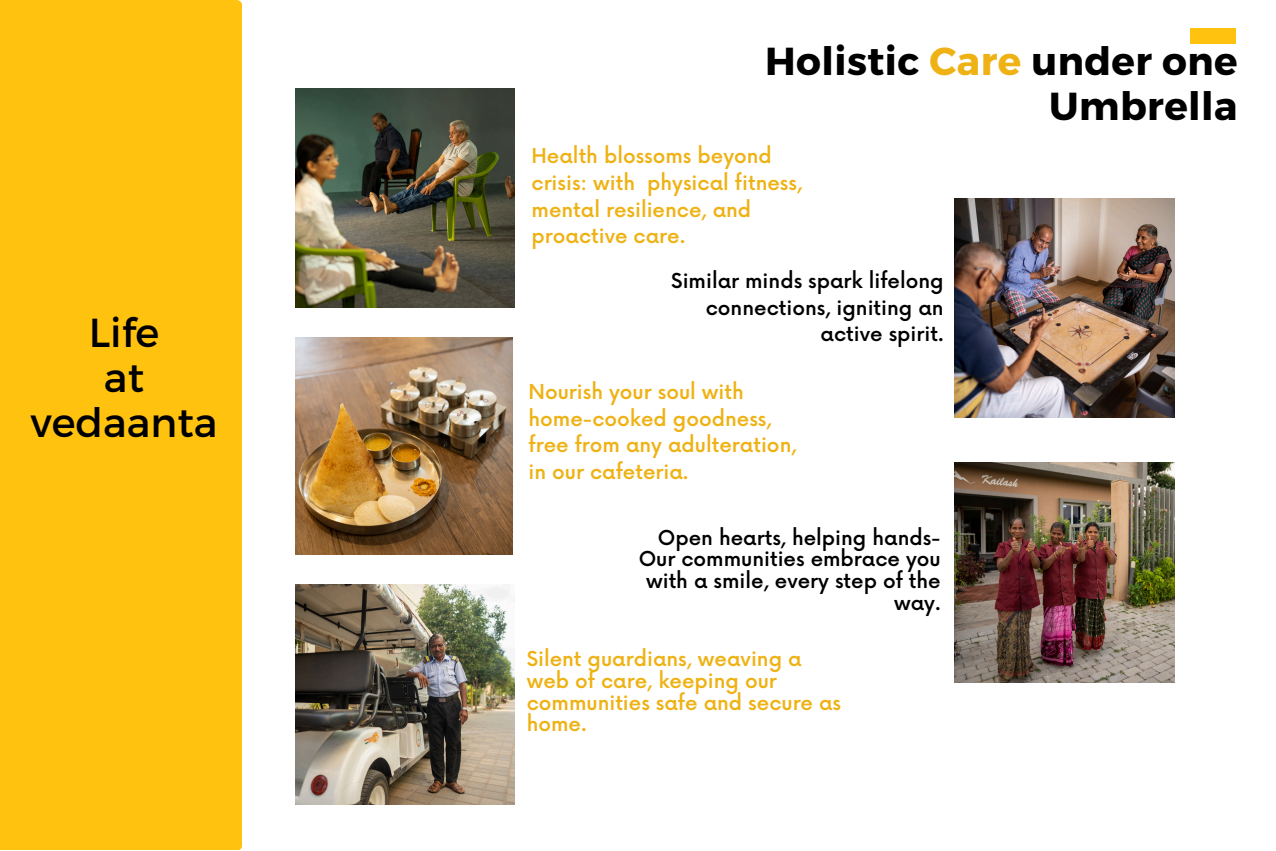
<style>
.page{position:relative;width:1276px;height:851px;background:#fff}
.page>*{position:absolute;margin:0;border:0;box-sizing:border-box;transform-origin:0 0}
.t1{font:40.5px/45px "Montserrat";color:#000;text-align:center}
.t2{font:700 39px/45px "Montserrat";letter-spacing:.01em;color:#000;text-align:right}
.t3{font:500 20.1px/26.7px "Now";color:#efb214}
.t4{font:500 20.1px/21.6px "Now";color:#000;text-align:right}
.s1{color:#efb214}
</style>
<div class="page">
<div style="left:0;top:0;width:241px;height:849px;background:#fec20f"></div>
<img style="left:295px;top:585px;width:219px;height:219px">
<img style="left:295px;top:337px;width:217px;height:218px">
<img style="left:295px;top:88px;width:219px;height:220px">
<img style="left:955px;top:198px;width:219px;height:219px">
<img style="left:955px;top:463px;width:219px;height:219px">
<div style="left:1190px;top:28px;width:46px;height:15px;background:#fec20f"></div>
<p class="t1" style="left:31px;top:307px;width:188px">Life<br>at vedaanta</p>
<p class="t2" style="left:765px;top:37px;width:474px">Holistic <span class="s1">Care</span> under one<br>Umbrella</p>
<h1 class="t3" style="left:531px;top:144px;width:272px">Health blossoms beyond crisis: with physical fitness, mental resilience, and proactive care.</h1>
<p class="t4" style="left:671px;top:268px;width:274px;line-height:26.7px">Similar minds spark lifelong connections, igniting an active spirit.</p>
<p class="t3" style="left:528px;top:379px;width:269px">Nourish your soul with home-cooked goodness, free from any adulteration, in our cafeteria.</p>
<p class="t4" style="left:639px;top:527px;width:304px">Open hearts, helping hands-<br>Our communities embrace you with a smile, every step of the way.</p>
<p class="t3" style="left:527px;top:649px;width:316px;line-height:21.6px">Silent guardians, weaving a web of care, keeping our communities safe and secure as home.</p>
</div>
